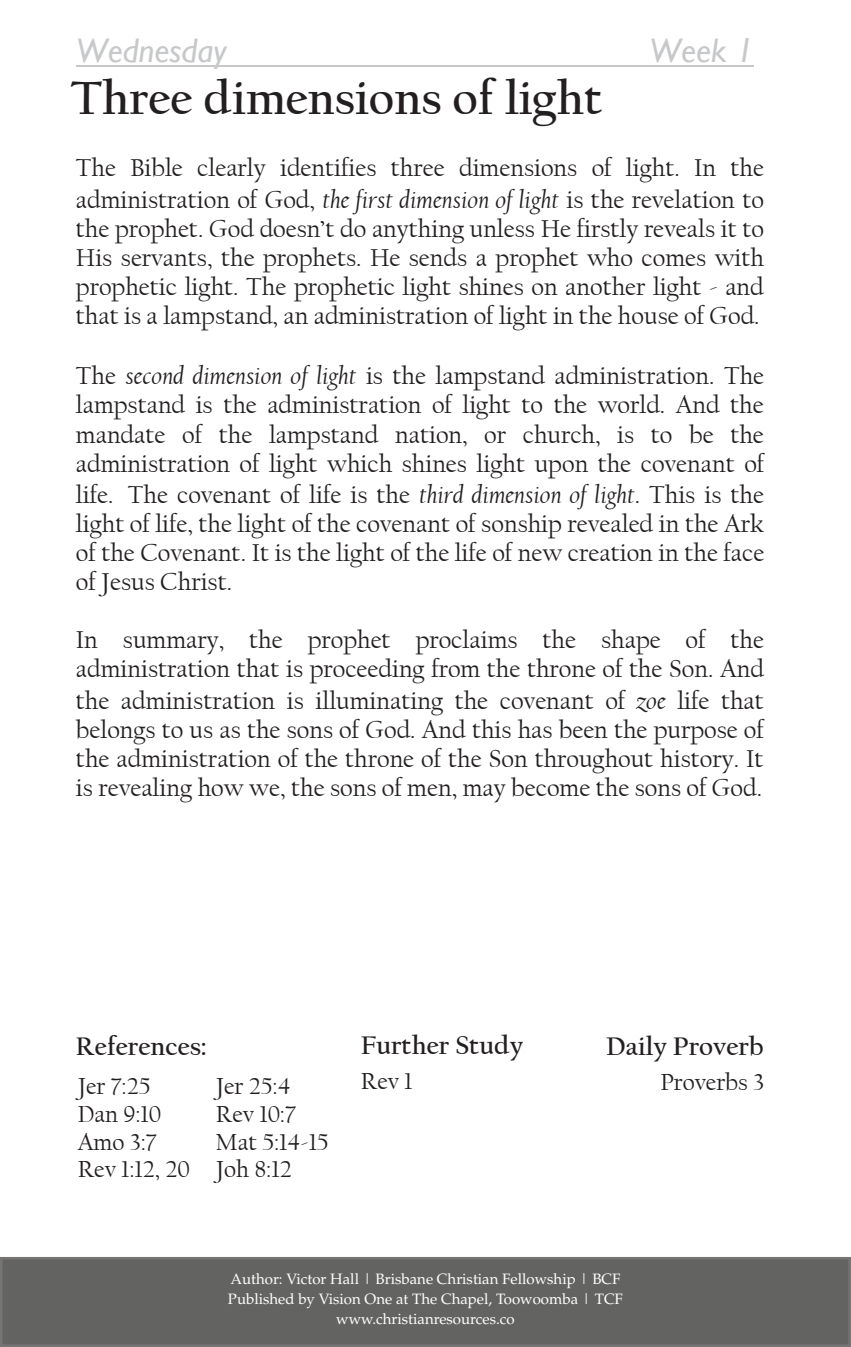
<style>
.page{position:relative;width:851px;height:1347px;background:#fff}
.page>*{position:absolute;margin:0;border:0;box-sizing:border-box;transform-origin:0 0}
.t1{font:700 48.5px "Californian FB";color:#231f20}
.t2{font:italic 34px "Gill Sans";color:#c7c8ca}
.t3{font:700 26.75px "Californian FB";color:#231f20}
.t4{font:25.5px/29px "Californian FB";color:#231f20;text-align:justify}
.t5{font:24.5px/27.5px "Californian FB";color:#231f20}
.t6{font:15px/20px "Palatino";color:#fff;text-align:center}
.s1{font-style:italic}
</style>
<div class="page">
<div style="left:1px;top:1258px;width:848px;height:87px;background:#636462"></div>
<svg style="left:0;top:1257px;width:1px;height:89px"></svg>
<hr style="left:76px;top:65px;width:677px;height:2px;background:#c7c8ca">
<h2 class="t2" style="left:76px;top:31px;width:152px">Wednesday</h2>
<h2 class="t2" style="left:649px;top:31px;width:106px">Week 1</h2>
<h1 class="t1" style="left:71px;top:71px;width:533px">Three dimensions of light</h1>
<p class="t4" style="left:76px;top:153px;width:689px;line-height:31.5px">The Bible clearly identifies three dimensions of light. In the administration of God, <span class="s1">the first dimension of light</span> is the revelation to</p>
<p class="t4" style="left:76px;top:214px;width:689px">the prophet. God doesn’t do anything unless He firstly reveals it to His servants, the prophets. He sends a prophet who comes with prophetic light. The prophetic light shines on another light - and that is a lampstand, an administration of light in the house of God.</p>
<p class="t4" style="left:76px;top:362px;width:689px">The <span class="s1">second dimension of light</span> is the lampstand administration. The lampstand is the administration of light to the world. And the mandate of the lampstand nation, or church, is to be the administration of light which shines light upon the covenant of</p>
<p class="t4" style="left:76px;top:480px;width:689px">life. The covenant of life is the <span class="s1">third dimension of light</span>. This is the light of life, the light of the covenant of sonship revealed in the Ark of the Covenant. It is the light of the life of new creation in the face of Jesus Christ.</p>
<p class="t4" style="left:76px;top:626px;width:689px">In summary, the prophet proclaims the shape of the administration that is proceeding from the throne of the Son. And</p>
<p class="t4" style="left:76px;top:686px;width:689px">the administration is illuminating the covenant of <span class="s1">zoe</span> life that belongs to us as the sons of God. And this has been the purpose of the administration of the throne of the Son throughout history. It is revealing how we, the sons of men, may become the sons of God.</p>
<p class="t3" style="left:361px;top:1030px;width:164px">Further Study</p>
<p class="t3" style="left:76px;top:1031px;width:132px">References:</p>
<p class="t3" style="left:606px;top:1031px;width:159px">Daily Proverb</p>
<p class="t5" style="left:78px;top:1073px;width:74px">Jer 7:25</p>
<p class="t5" style="left:216px;top:1073px;width:77px">Jer 25:4</p>
<p class="t5" style="left:78px;top:1100px;width:85px">Dan 9:10</p>
<p class="t5" style="left:216px;top:1100px;width:82px">Rev 10:7</p>
<p class="t5" style="left:78px;top:1128px;width:80px">Amo 3:7</p>
<p class="t5" style="left:361px;top:1067px;width:53px">Rev 1</p>
<p class="t5" style="left:660px;top:1068px;width:105px">Proverbs 3</p>
<p class="t5" style="left:78px;top:1128px;width:252px;text-indent:138px">Mat 5:14-15<br>Rev 1:12, 20 Joh 8:12</p>
<p class="t6" style="left:228px;top:1268px;width:396px">Author: Victor Hall | Brisbane Christian Fellowship | BCF<br>Published by Vision One at The Chapel, Toowoomba | TCF www.christianresources.co</p>
</div>
